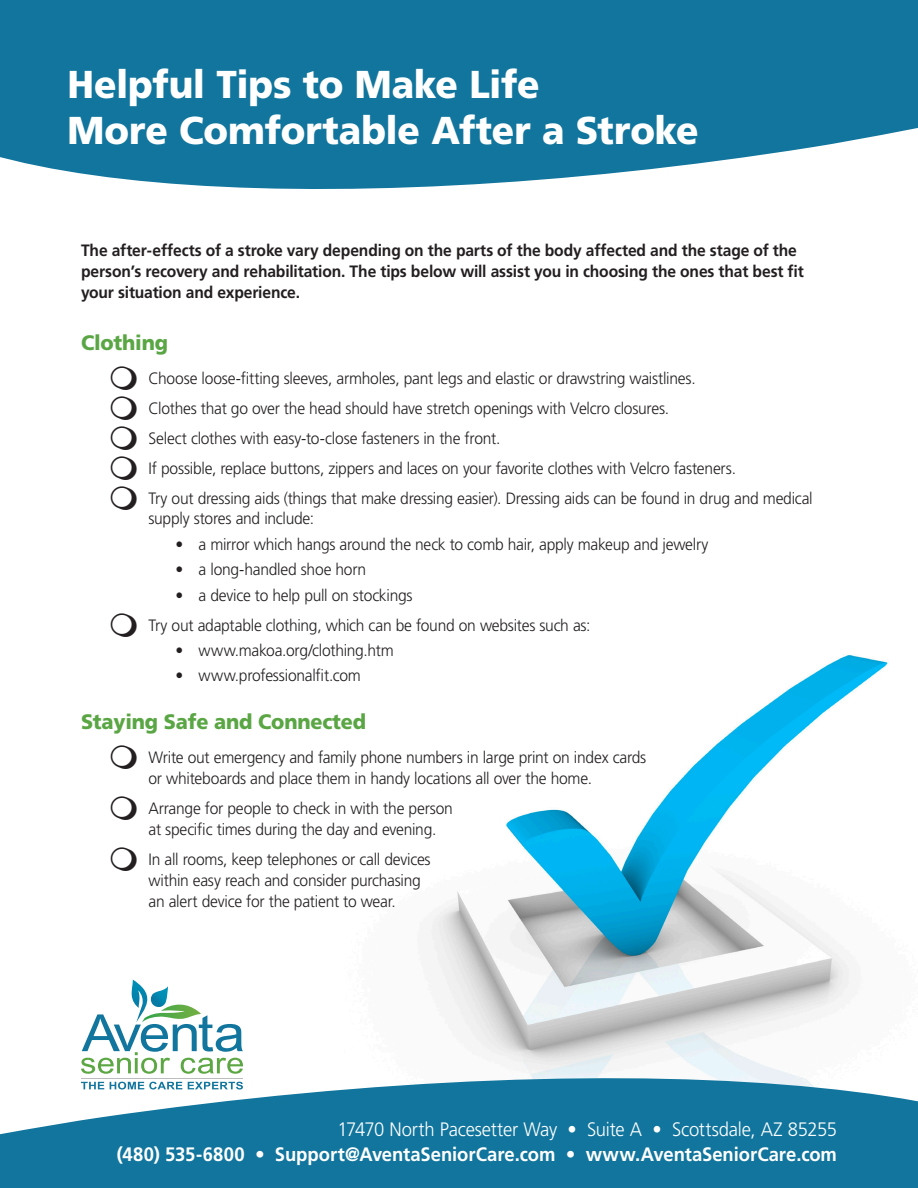
<style>
.page{position:relative;width:918px;height:1188px;background:#fff}
.page>*{position:absolute;margin:0;border:0;box-sizing:border-box;transform-origin:0 0}
.t1{font:900 38.85px/46.7px "Frutiger";letter-spacing:-.005em;color:#fff;scale:.95 1}
.Subtitle_-_14_pt{font:900 20.85px "Frutiger";letter-spacing:-.01em;color:#5aa644;scale:.95 1}
.t2{font:700 19.5px "Frutiger";color:#fff;scale:.95 1}
.t3{font:300 19.5px "Frutiger";letter-spacing:-.015em;color:#fff;scale:.95 1}
.Body_Text_Bulleted{font:300 16.5px/20.9px "Frutiger";letter-spacing:-.015em;color:#231f20;scale:.95 1}
.Body_Text{font:700 16.5px/20.9px "Frutiger";letter-spacing:-.01em;color:#231f20;scale:.95 1}
</style>
<div class="page">
<img style="left:430px;top:655px;width:458px;height:382px">
<div style="left:0;top:0;width:918px;height:77px;background:#11759d"></div>
<svg style="left:0;top:77px;width:918px;height:112px;background:#358aab"></svg>
<svg style="left:0;top:1037px;width:918px;height:151px;fill:#11759d"></svg>
<svg style="left:81px;top:1082px;width:23px;height:7px"></svg>
<svg style="left:110px;top:1082px;width:72px;height:8px"></svg>
<svg style="left:188px;top:1082px;width:55px;height:8px"></svg>
<hr style="left:81px;top:1078px;width:162px;height:1px;background:#babcbe">
<svg style="left:81px;top:980px;width:162px;height:94px"></svg>
<p class="t1" style="left:68px;top:60px;width:666px">Helpful Tips to Make Life<br>More Comfortable After a Stroke</p>
<p class="Body_Text" style="left:81px;top:239px;width:763px">The after-effects of a stroke vary depending on the parts of the body affected and the stage of the person’s recovery and rehabilitation. The tips below will assist you in choosing the ones that best fit your situation and experience.</p>
<p class="Subtitle_-_14_pt" style="left:81px;top:330px;width:93px">Clothing</p>
<p class="Body_Text_Bulleted" style="left:149px;top:368px;width:578px">Choose loose-fitting sleeves, armholes, pant legs and elastic or drawstring waistlines.</p>
<p class="Body_Text_Bulleted" style="left:149px;top:398px;width:550px">Clothes that go over the head should have stretch openings with Velcro closures.</p>
<p class="Body_Text_Bulleted" style="left:149px;top:428px;width:372px">Select clothes with easy-to-close fasteners in the front.</p>
<p class="Body_Text_Bulleted" style="left:149px;top:458px;width:620px">If possible, replace buttons, zippers and laces on your favorite clothes with Velcro fasteners.</p>
<p class="Body_Text_Bulleted" style="left:148px;top:487px;width:701px">Try out dressing aids (things that make dressing easier). Dressing aids can be found in drug and medical supply stores and include:</p>
<p class="Body_Text_Bulleted" style="left:175px;top:534px;width:563px">• a mirror which hangs around the neck to comb hair, apply makeup and jewelry</p>
<p class="Body_Text_Bulleted" style="left:175px;top:559px;width:202px">• a long-handled shoe horn</p>
<p class="Body_Text_Bulleted" style="left:175px;top:585px;width:251px">• a device to help pull on stockings</p>
<p class="Body_Text_Bulleted" style="left:149px;top:614px;width:467px">Try out adaptable clothing, which can be found on websites such as:</p>
<p class="Body_Text_Bulleted" style="left:175px;top:640px;width:231px">• www.makoa.org/clothing.htm</p>
<p class="Body_Text_Bulleted" style="left:175px;top:665px;width:197px">• www.professionalfit.com</p>
<p class="Subtitle_-_14_pt" style="left:81px;top:709px;width:302px">Staying Safe and Connected</p>
<p class="Body_Text_Bulleted" style="left:148px;top:747px;width:526px">Write out emergency and family phone numbers in large print on index cards or whiteboards and place them in handy locations all over the home.</p>
<p class="Body_Text_Bulleted" style="left:148px;top:798px;width:322px">Arrange for people to check in with the person at specific times during the day and evening.</p>
<p class="Body_Text_Bulleted" style="left:148px;top:849px;width:299px">In all rooms, keep telephones or call devices within easy reach and consider purchasing an alert device for the patient to wear.</p>
<p class="t3" style="left:338px;top:1119px;width:527px">17470 North Pacesetter Way • Suite A • Scottsdale, AZ 85255</p>
<p class="t2" style="left:117px;top:1143px;width:759px">(480) 535-6800 • Support@AventaSeniorCare.com • www.AventaSeniorCare.com</p>
</div>
